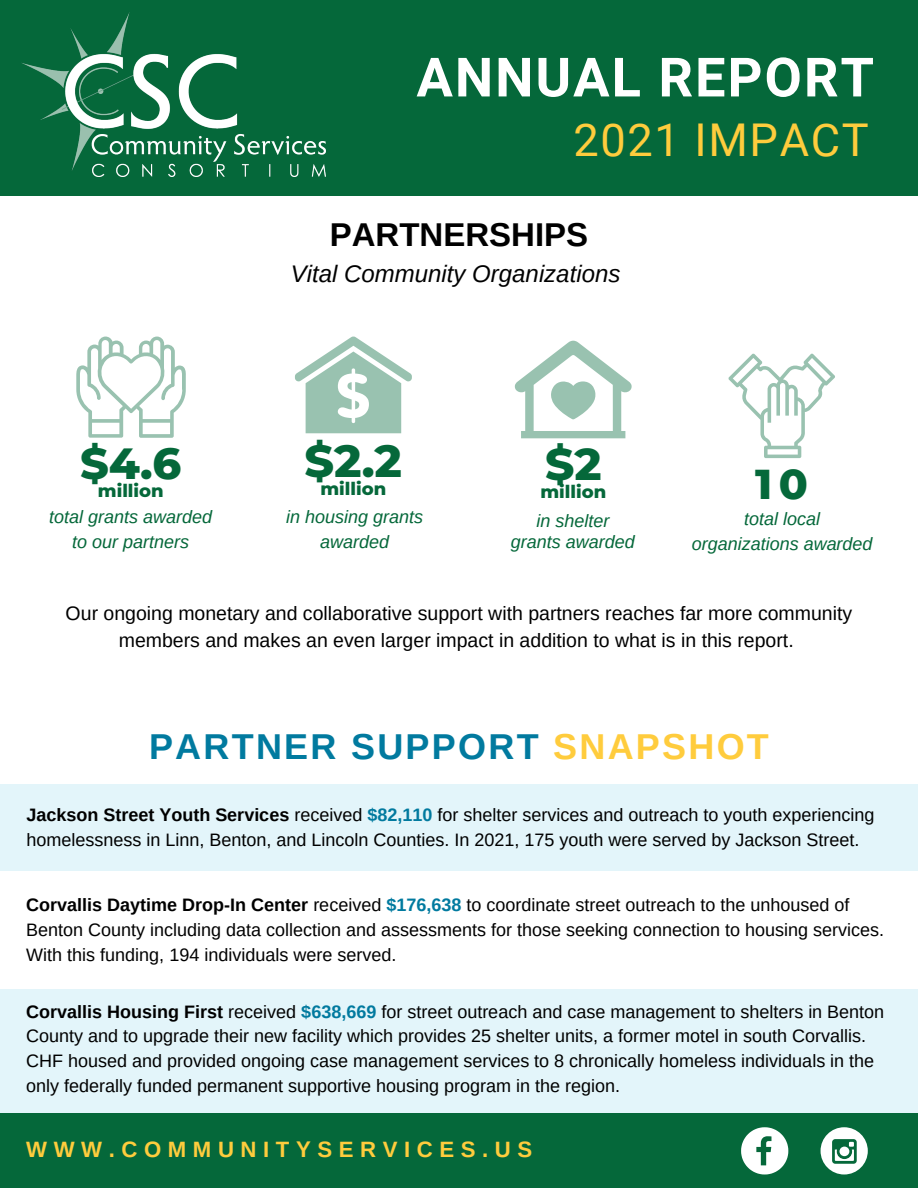
<style>
.page{position:relative;width:918px;height:1188px;background:#fff}
.page>*{position:absolute;margin:0;border:0;box-sizing:border-box;transform-origin:0 0}
.t1{font:700 54.15px "Roboto";letter-spacing:.035em;color:#fff}
.t2{font:800 45.9px "Montserrat";color:#05683a}
.t3{font:800 45.3px "Montserrat";color:#05683a}
.t4{font:45.15px "Roboto";letter-spacing:.035em;color:#ffcc3d}
.t5{font:800 44.55px "Montserrat";color:#05683a}
.t6{font:800 42.6px "Montserrat";color:#05683a}
.t7{font:700 36px "Arimo";letter-spacing:.065em;color:#017a9f}
.t8{font:700 33px "Arimo";color:#000}
.t9{font:italic 24px "Arimo";color:#000}
.t10{font:700 22.2px "Arimo";letter-spacing:.295em;color:#ffcc3d}
.t11{font:19.5px/27px "Arimo";color:#000;text-align:center}
.t12{font:18px/24.8px "Arimo";color:#000}
.t13{font:italic 18px/24.8px "Arimo";color:#05683a;text-align:center}
.t14{font:800 18px "Montserrat";color:#05683a}
.s1{color:#ffcc3d}
.s2{font-weight:700}
.s3{font-weight:700;color:#017a9f}
</style>
<div class="page">
<div style="left:0;top:0;width:918px;height:196px;background:#05683a"></div>
<img style="left:21px;top:12px;width:304px;height:165px">
<div style="left:0;top:1114px;width:918px;height:74px;background:#05683a"></div>
<div style="left:821px;top:1127px;width:47px;height:48px;background:#fff;border-radius:50%"></div>
<svg style="left:832px;top:1139px;width:25px;height:25px"></svg>
<svg style="left:741px;top:1127px;width:47px;height:48px"></svg>
<svg style="left:515px;top:341px;width:117px;height:97px"></svg>
<div style="left:0;top:785px;width:918px;height:86px;background:#e3f5fa"></div>
<div style="left:0;top:989px;width:918px;height:124px;background:#e3f5fa"></div>
<svg style="left:728px;top:353px;width:107px;height:105px"></svg>
<svg style="left:76px;top:337px;width:110px;height:101px"></svg>
<svg style="left:295px;top:337px;width:117px;height:96px"></svg>
<p class="t1" style="left:416px;top:46px;width:459px">ANNUAL REPORT</p>
<p class="t4" style="left:573px;top:114px;width:297px">2021 IMPACT</p>
<p class="t5" style="left:80px;top:436px;width:103px">$4.6</p>
<p class="t14" style="left:98px;top:479px;width:67px">million</p>
<p class="t13" style="left:49px;top:505px;width:164px">total grants awarded to our partners</p>
<p class="t8" style="left:330px;top:217px;width:260px">PARTNERSHIPS</p>
<p class="t9" style="left:291px;top:261px;width:331px">Vital Community Organizations</p>
<p class="t2" style="left:305px;top:433px;width:99px">$2.2</p>
<p class="t14" style="left:320px;top:478px;width:67px">million</p>
<p class="t13" style="left:286px;top:505px;width:139px">in housing grants awarded</p>
<p class="t3" style="left:545px;top:437px;width:58px">$2</p>
<p class="t14" style="left:540px;top:481px;width:67px">million</p>
<p class="t13" style="left:536px;top:508px;width:74px">in shelter</p>
<p class="t13" style="left:511px;top:530px;width:125px">grants awarded</p>
<p class="t6" style="left:755px;top:458px;width:54px">10</p>
<p class="t13" style="left:692px;top:506px;width:182px">total local organizations awarded</p>
<p class="t11" style="left:66px;top:600px;width:788px">Our ongoing monetary and collaborative support with partners reaches far more community members and makes an even larger impact in addition to what is in this report.</p>
<p class="t7" style="left:149px;top:726px;width:621px">PARTNER SUPPORT <span class="s1">SNAPSHOT</span></p>
<p class="t12" style="left:26px;top:803px;width:850px"><span class="s2">Jackson Street Youth Services</span> received <span class="s3">$82,110</span> for shelter services and outreach to youth experiencing homelessness in Linn, Benton, and Lincoln Counties. In 2021, 175 youth were served by Jackson Street.</p>
<p class="t12" style="left:26px;top:893px;width:825px"><span class="s2">Corvallis Daytime Drop-In Center</span> received <span class="s3">$176,638</span> to coordinate street outreach to the unhoused of</p>
<p class="t12" style="left:26px;top:917px;width:859px">Benton County including data collection and assessments for those seeking connection to housing services.</p>
<p class="t12" style="left:26px;top:942px;width:372px">With this funding, 194 individuals were served.</p>
<p class="t12" style="left:26px;top:999px;width:860px"><span class="s2">Corvallis Housing First</span> received <span class="s3">$638,669</span> for street outreach and case management to shelters in Benton County and to upgrade their new facility which provides 25 shelter units, a former motel in south Corvallis.<br>CHF housed and provided ongoing case management services to 8 chronically homeless individuals in the only federally funded permanent supportive housing program in the region.</p>
<p class="t10" style="left:26px;top:1137px;width:507px">WWW.COMMUNITYSERVICES.US</p>
</div>
